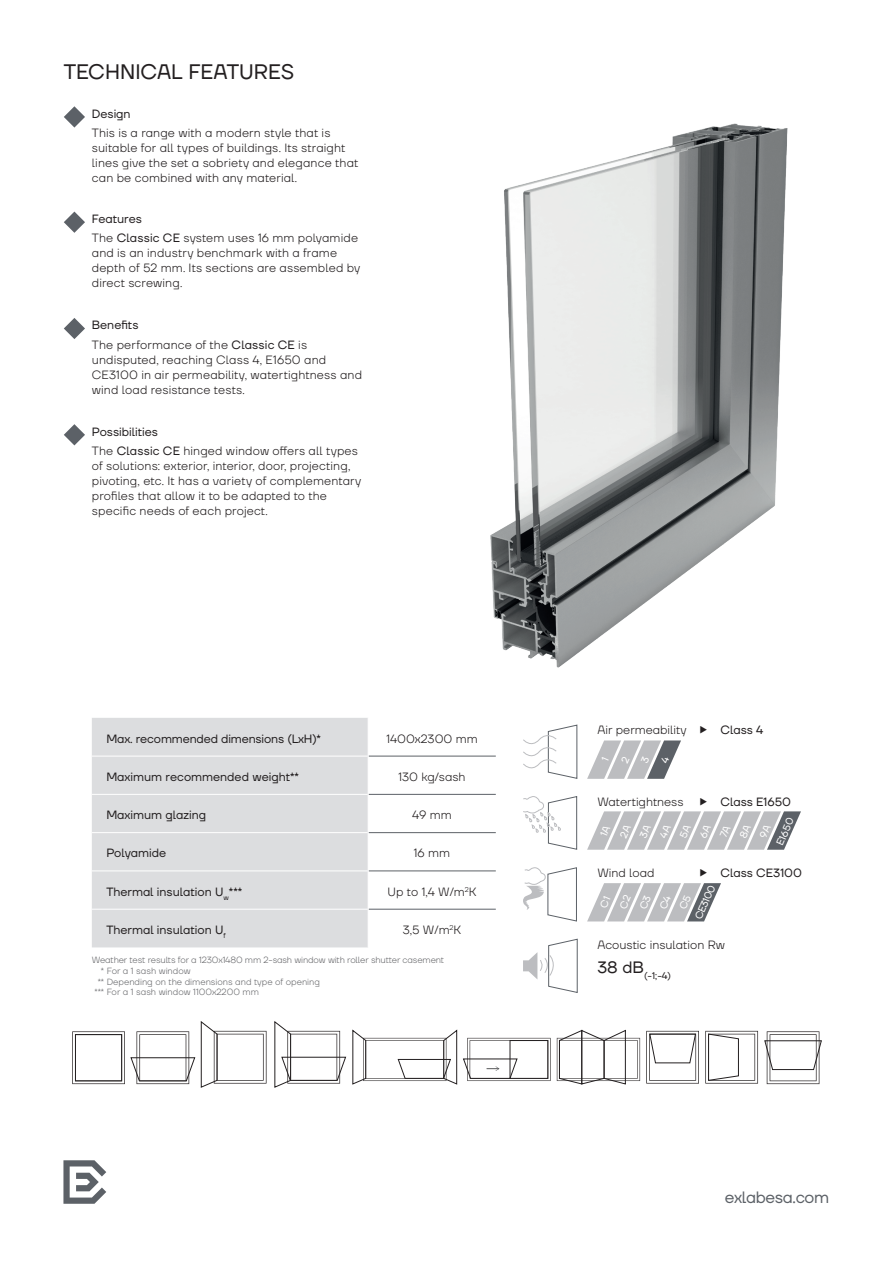
<style>
.page{position:relative;width:893px;height:1263px;background:#fff}
.page>*{position:absolute;margin:0;border:0;box-sizing:border-box;transform-origin:0 0}
.t1{font:21px "TT Firs Neue";color:#231f20}
.t2{font:16.5px "TT Firs Neue";letter-spacing:-.02em;color:#5c6167}
.t3{font:300 12px/15px "TT Firs Neue";letter-spacing:.01em;color:#231f20}
.t4{font:12px "TT Firs Neue";color:#231f20}
.t5{font:10.2px "TT Firs Neue";color:#fff}
.t6{font:9.6px "TT Firs Neue";color:#231f20}
.t7{font:300 9px "TT Firs Neue";color:#6c6d70}
.s1{font-weight:400}
</style>
<div class="page">
<img style="left:490px;top:123px;width:298px;height:545px">
<svg style="left:523px;top:796px;width:54px;height:54px"></svg>
<svg style="left:523px;top:724px;width:55px;height:55px"></svg>
<svg style="left:523px;top:867px;width:54px;height:55px"></svg>
<svg style="left:523px;top:938px;width:55px;height:55px"></svg>
<svg style="left:63px;top:1160px;width:43px;height:44px"></svg>
<svg style="left:201px;top:1021px;width:65px;height:67px"></svg>
<svg style="left:72px;top:1031px;width:123px;height:53px"></svg>
<svg style="left:705px;top:1031px;width:53px;height:52px"></svg>
<svg style="left:764px;top:1031px;width:58px;height:53px"></svg>
<div style="left:75px;top:1034px;width:47px;height:47px;border:1px solid #231f20"></div>
<svg style="left:274px;top:1021px;width:72px;height:67px"></svg>
<svg style="left:352px;top:1029px;width:105px;height:56px"></svg>
<svg style="left:557px;top:1029px;width:83px;height:55px"></svg>
<svg style="left:463px;top:1038px;width:88px;height:43px"></svg>
<svg style="left:646px;top:1031px;width:53px;height:52px"></svg>
<svg style="left:64px;top:106px;width:21px;height:22px"></svg>
<svg style="left:64px;top:212px;width:21px;height:21px"></svg>
<svg style="left:64px;top:318px;width:21px;height:21px"></svg>
<svg style="left:64px;top:424px;width:21px;height:21px"></svg>
<div style="left:92px;top:718px;width:276px;height:229px;background:#dcdddf"></div>
<hr style="left:92px;top:756px;width:276px;height:1px;background:#fff">
<hr style="left:92px;top:794px;width:276px;height:1px;background:#fff">
<hr style="left:92px;top:832px;width:276px;height:1px;background:#fff">
<hr style="left:92px;top:870px;width:276px;height:1px;background:#fff">
<hr style="left:92px;top:909px;width:276px;height:1px;background:#fff">
<hr style="left:369px;top:756px;width:127px;height:1px;background:#5c6167">
<hr style="left:369px;top:794px;width:127px;height:1px;background:#5c6167">
<hr style="left:369px;top:832px;width:127px;height:1px;background:#5c6167">
<hr style="left:369px;top:870px;width:127px;height:1px;background:#5c6167">
<hr style="left:369px;top:909px;width:127px;height:1px;background:#5c6167">
<svg style="left:587px;top:811px;width:214px;height:39px"></svg>
<svg style="left:587px;top:883px;width:134px;height:38px"></svg>
<svg style="left:587px;top:740px;width:94px;height:39px"></svg>
<h1 class="t1" style="left:64px;top:58px;width:232px">TECHNICAL FEATURES</h1>
<p class="t4" style="left:92px;top:105px;width:40px">Design</p>
<p class="t3" style="left:92px;top:125px;width:268px">This is a range with a modern style that is suitable for all types of buildings. Its straight lines give the set a sobriety and elegance that can be combined with any material.</p>
<p class="t3" style="left:92px;top:209px;width:268px;line-height:19.2px"><span class="s1">Features<br></span>The <span class="s1">Classic CE</span> system uses 16 mm polyamide</p>
<p class="t3" style="left:92px;top:245px;width:270px">and is an industry benchmark with a frame depth of 52 mm. Its sections are assembled by direct screwing.</p>
<p class="t3" style="left:92px;top:315px;width:217px;line-height:19.2px"><span class="s1">Benefits<br></span>The performance of the <span class="s1">Classic CE</span> is</p>
<p class="t3" style="left:92px;top:351px;width:272px">undisputed, reaching Class 4, E1650 and<br>CE3100 in air permeability, watertightness and wind load resistance tests.</p>
<p class="t3" style="left:92px;top:421px;width:268px;line-height:19.2px"><span class="s1">Possibilities<br></span>The <span class="s1">Classic CE</span> hinged window offers all types</p>
<p class="t3" style="left:92px;top:458px;width:271px">of solutions: exterior, interior, door, projecting, pivoting, etc. It has a variety of complementary profiles that allow it to be adapted to the specific needs of each project.</p>
<p class="t4" style="left:106px;top:730px;width:216px">Max. recommended dimensions (LxH)*</p>
<p class="t3" style="left:386px;top:731px;width:93px">1400x2300 mm</p>
<p class="t4" style="left:106px;top:768px;width:194px">Maximum recommended weight**</p>
<p class="t3" style="left:398px;top:769px;width:69px">130 kg/sash</p>
<p class="t4" style="left:106px;top:807px;width:101px">Maximum glazing</p>
<p class="t3" style="left:412px;top:807px;width:41px">49 mm</p>
<p class="t4" style="left:106px;top:845px;width:61px">Polyamide</p>
<p class="t3" style="left:414px;top:845px;width:38px">16 mm</p>
<p class="t4" style="left:106px;top:883px;width:137px">Thermal insulation U<sub>w</sub>***</p>
<p class="t3" style="left:388px;top:884px;width:90px">Up to 1,4 W/m<sup>2</sup>K</p>
<p class="t4" style="left:106px;top:922px;width:121px">Thermal insulation U<sub>f</sub></p>
<p class="t3" style="left:403px;top:922px;width:60px">3,5 W/m<sup>2</sup>K</p>
<p class="t7" style="left:92px;top:954px;width:354px">Weather test results for a 1230x1480 mm 2-sash window with roller shutter casement</p>
<p class="t7" style="left:101px;top:964px;width:91px">* For a 1 sash window</p>
<p class="t7" style="left:98px;top:975px;width:224px">** Depending on the dimensions and type of opening</p>
<p class="t7" style="left:94px;top:986px;width:166px">*** For a 1 sash window 1100x2200 mm</p>
<p class="t3" style="left:597px;top:722px;width:90px">Air permeability</p>
<p class="t4" style="left:720px;top:722px;width:44px">Class 4</p>
<p class="t3" style="left:597px;top:794px;width:88px">Watertightness</p>
<p class="t4" style="left:720px;top:794px;width:72px">Class E1650</p>
<p class="t5" style="left:773px;top:842px;width:31px;rotate:-66deg">E1650</p>
<p class="t3" style="left:597px;top:865px;width:59px">Wind load</p>
<p class="t4" style="left:720px;top:865px;width:83px">Class CE3100</p>
<p class="t5" style="left:691px;top:916px;width:38px;rotate:-66deg">CE3100</p>
<p class="t3" style="left:597px;top:937px;width:129px">Acoustic insulation Rw</p>
<p class="t6" style="left:597px;top:969px;width:75px"><sup>38</sup> <sup>dB</sup>(-1;-4)</p>
<h2 class="t2" style="left:725px;top:1186px;width:106px">exlabesa.com</h2>
</div>
